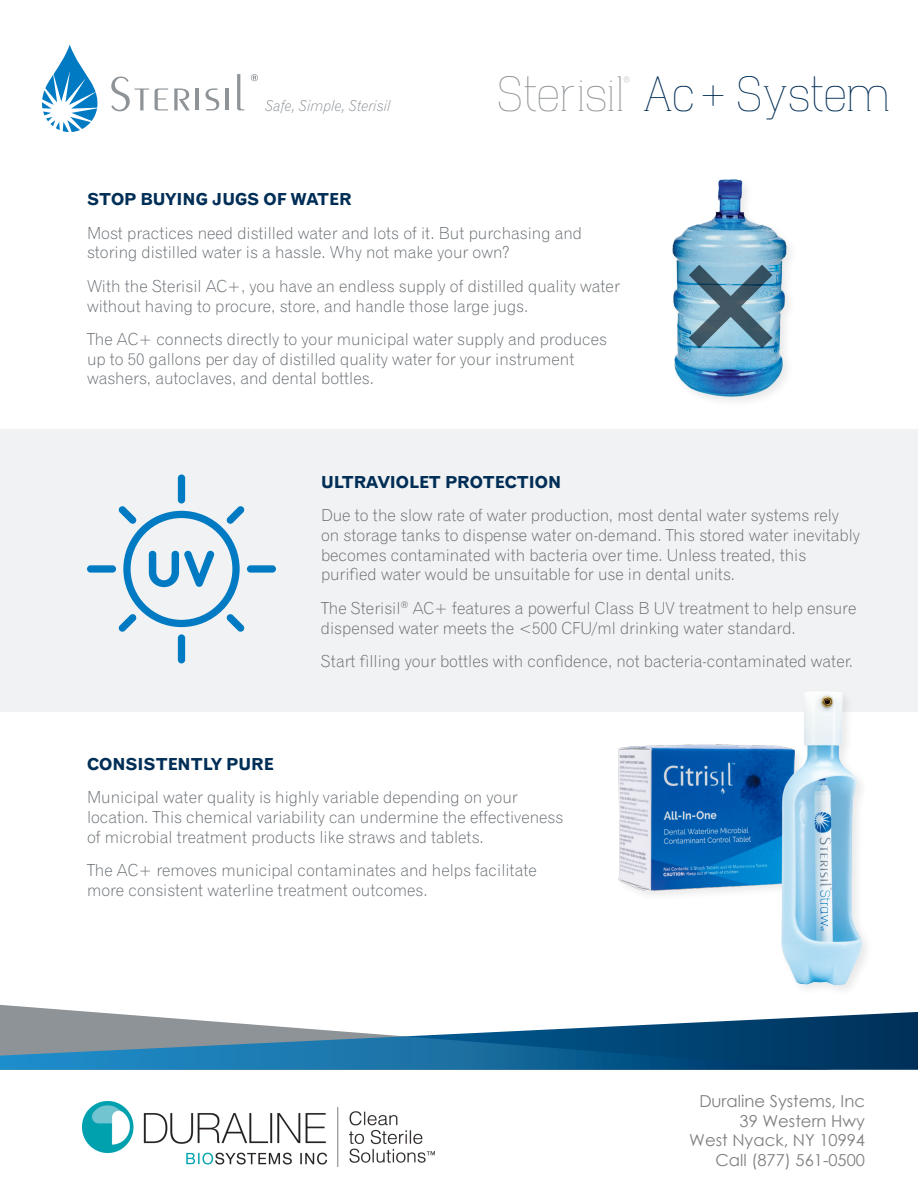
<style>
.page{position:relative;width:918px;height:1188px;background:#fff}
.page>*{position:absolute;margin:0;border:0;box-sizing:border-box;transform-origin:0 0}
.t1{font:300 49.5px "Hapna Mono";letter-spacing:-.025em;color:#002e56}
.t2{font:16.5px/19.8px "Gothic 720 BT Light B";color:#656b70}
.t3{font:16.5px/19.8px "Century Gothic";color:#808080;text-align:right}
.t4{font:16.5px "Gothic 720 BT Bold B";color:#002e56}
.t5{font:15px "Gothic 720 BT Light Italic B";letter-spacing:-.01em;color:#8e9397}
.t6{font:300 10.5px "Hapna Mono";color:#8e9397}
.s1{color:#8e9397}
</style>
<div class="page">
<div style="left:0;top:429px;width:918px;height:283px;background:#f1f2f3"></div>
<svg style="left:0;top:1005px;width:78px;height:6px"></svg>
<svg style="left:0;top:1011px;width:918px;height:59px"></svg>
<svg style="left:42px;top:45px;width:56px;height:87px"></svg>
<svg style="left:111px;top:77px;width:38px;height:34px"></svg>
<svg style="left:155px;top:88px;width:13px;height:22px"></svg>
<svg style="left:174px;top:88px;width:16px;height:22px"></svg>
<hr style="left:196px;top:88px;width:3px;height:22px;background:#8e9397">
<svg style="left:206px;top:88px;width:13px;height:22px"></svg>
<hr style="left:225px;top:88px;width:3px;height:22px;background:#8e9397">
<svg style="left:237px;top:74px;width:7px;height:36px"></svg>
<svg style="left:251px;top:74px;width:7px;height:7px"></svg>
<svg style="left:87px;top:474px;width:189px;height:189px"></svg>
<div style="left:617px;top:742px;width:189px;height:160px;background:#231f20;opacity:.1"></div>
<img style="left:619px;top:744px;width:159px;height:147px">
<div style="left:778px;top:688px;width:96px;height:309px;background:#231f20;opacity:.1"></div>
<img style="left:779px;top:689px;width:88px;height:297px">
<img style="left:672px;top:180px;width:114px;height:217px">
<svg style="left:687px;top:263px;width:87px;height:87px"></svg>
<img style="left:82px;top:1101px;width:352px;height:66px">
<p class="t5" style="left:266px;top:97px;width:127px">Safe, Simple, Sterisil</p>
<p class="t1" style="left:496px;top:67px;width:396px"><span class="s1">Sterisil</span> Ac+ System</p>
<p class="t6" style="left:624px;top:75px;width:8px">®</p>
<p class="t4" style="left:87px;top:189px;width:266px">STOP BUYING JUGS OF WATER</p>
<p class="t2" style="left:87px;top:223px;width:497px">Most practices need distilled water and lots of it. But purchasing and storing distilled water is a hassle. Why not make your own?</p>
<p class="t2" style="left:87px;top:276px;width:534px">With the Sterisil AC+, you have an endless supply of distilled quality water without having to procure, store, and handle those large jugs.</p>
<p class="t2" style="left:87px;top:329px;width:522px">The AC+ connects directly to your municipal water supply and produces up to 50 gallons per day of distilled quality water for your instrument washers, autoclaves, and dental bottles.</p>
<p class="t4" style="left:321px;top:472px;width:242px">ULTRAVIOLET PROTECTION</p>
<p class="t2" style="left:321px;top:505px;width:541px">Due to the slow rate of water production, most dental water systems rely on storage tanks to dispense water on-demand. This stored water inevitably becomes contaminated with bacteria over time. Unless treated, this purified water would be unsuitable for use in dental units.</p>
<p class="t2" style="left:321px;top:598px;width:537px">The Sterisil<sup>®</sup> AC+ features a powerful Class B UV treatment to help ensure dispensed water meets the &lt;500 CFU/ml drinking water standard.</p>
<p class="t2" style="left:321px;top:651px;width:534px">Start filling your bottles with confidence, not bacteria-contaminated water.</p>
<p class="t4" style="left:87px;top:754px;width:188px">CONSISTENTLY PURE</p>
<p class="t2" style="left:87px;top:787px;width:478px">Municipal water quality is highly variable depending on your location. This chemical variability can undermine the effectiveness of microbial treatment products like straws and tablets.</p>
<p class="t2" style="left:87px;top:860px;width:451px">The AC+ removes municipal contaminates and helps facilitate more consistent waterline treatment outcomes.</p>
<p class="t3" style="left:689px;top:1091px;width:177px">Duraline Systems, Inc<br>39 Western Hwy<br>West Nyack, NY 10994<br>Call (877) 561-0500</p>
</div>
